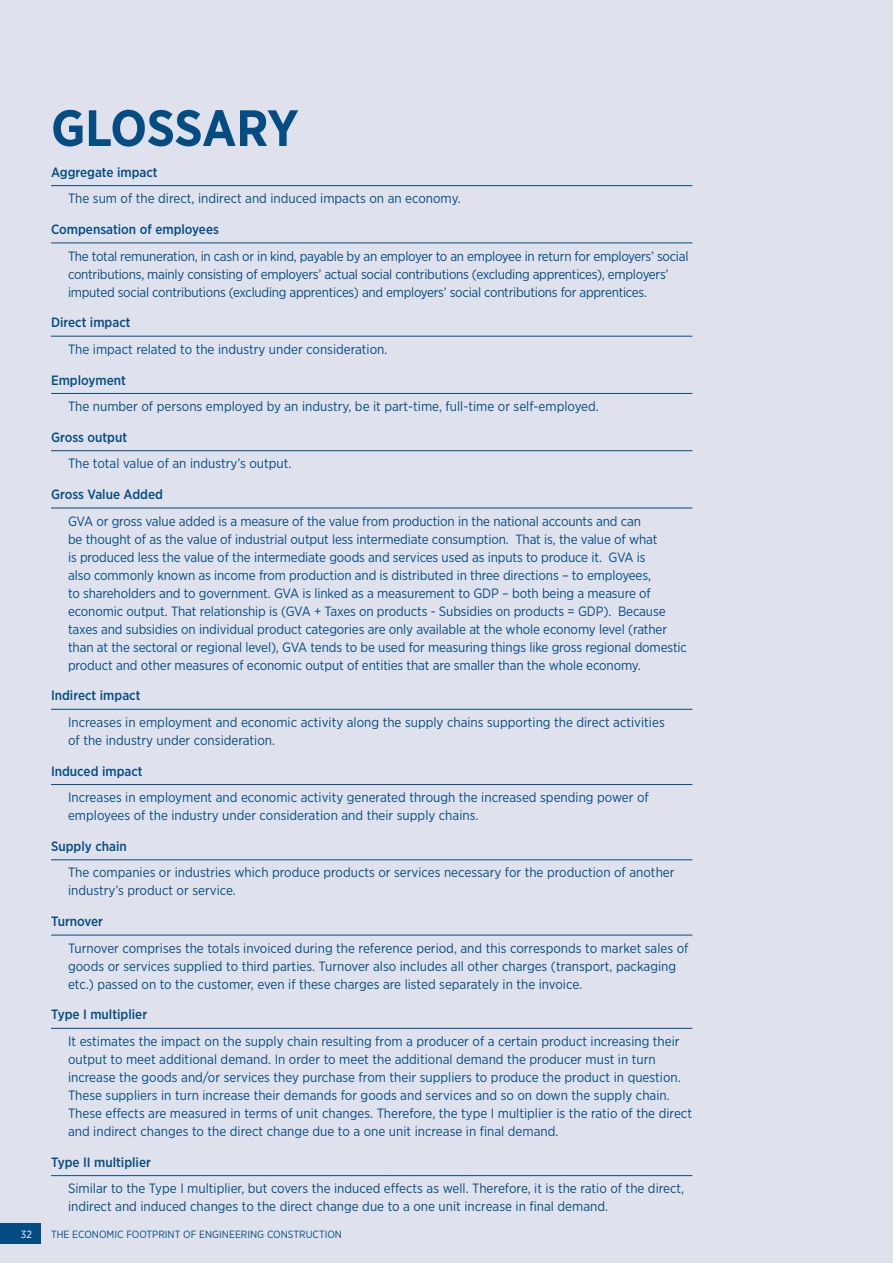
<style>
.page{position:relative;width:893px;height:1263px;background:#dfe2ec}
.page>*{position:absolute;margin:0;border:0;box-sizing:border-box;transform-origin:0 0}
.t1{font:700 51px "Gotham Narrow";letter-spacing:-.005em;color:#054c83}
.t2{font:13.5px/18px "Gotham Narrow";color:#054c83}
.t3{font:13.5px/18px "Gotham Narrow";letter-spacing:-.02em;color:#054c83}
.t4{font:500 13.5px "Gotham Narrow";color:#054c83}
.t5{font:10.5px "Gotham Narrow";color:#054c83}
.t6{font:10.5px "Gotham Narrow";color:#fff}
</style>
<div class="page">
<hr style="left:51px;top:185px;width:641px;height:1px;background:#054c83">
<hr style="left:51px;top:243px;width:641px;height:1px;background:#054c83">
<hr style="left:51px;top:336px;width:641px;height:1px;background:#054c83">
<hr style="left:51px;top:393px;width:641px;height:1px;background:#054c83">
<hr style="left:51px;top:450px;width:641px;height:1px;background:#054c83">
<hr style="left:51px;top:508px;width:641px;height:1px;background:#054c83">
<hr style="left:51px;top:709px;width:641px;height:1px;background:#054c83">
<hr style="left:51px;top:784px;width:641px;height:1px;background:#054c83">
<hr style="left:51px;top:859px;width:641px;height:1px;background:#054c83">
<hr style="left:51px;top:935px;width:641px;height:1px;background:#054c83">
<hr style="left:51px;top:1028px;width:641px;height:1px;background:#054c83">
<hr style="left:51px;top:1175px;width:641px;height:1px;background:#054c83">
<div style="left:0;top:1223px;width:40px;height:21px;background:#054c83"></div>
<h1 class="t1" style="left:51px;top:95px;width:249px">GLOSSARY</h1>
<p class="t4" style="left:51px;top:163px;width:108px">Aggregate impact</p>
<p class="t2" style="left:68px;top:189px;width:394px">The sum of the direct, indirect and induced impacts on an economy.</p>
<p class="t4" style="left:51px;top:221px;width:169px">Compensation of employees</p>
<p class="t3" style="left:68px;top:246px;width:622px">The total remuneration, in cash or in kind, payable by an employer to an employee in return for employers’ social contributions, mainly consisting of employers’ actual social contributions (excluding apprentices), employers’ imputed social contributions (excluding apprentices) and employers’ social contributions for apprentices.</p>
<p class="t4" style="left:51px;top:314px;width:81px">Direct impact</p>
<p class="t2" style="left:68px;top:340px;width:321px">The impact related to the industry under consideration.</p>
<p class="t4" style="left:51px;top:371px;width:76px">Employment</p>
<p class="t2" style="left:68px;top:397px;width:532px">The number of persons employed by an industry, be it part-time, full-time or self-employed.</p>
<p class="t4" style="left:51px;top:428px;width:78px">Gross output</p>
<p class="t2" style="left:68px;top:454px;width:225px">The total value of an industry’s output.</p>
<p class="t4" style="left:51px;top:486px;width:114px">Gross Value Added</p>
<p class="t2" style="left:68px;top:511px;width:620px">GVA or gross value added is a measure of the value from production in the national accounts and can<br>be thought of as the value of industrial output less intermediate consumption. That is, the value of what<br>is produced less the value of the intermediate goods and services used as inputs to produce it. GVA is<br>also commonly known as income from production and is distributed in three directions – to employees,<br>to shareholders and to government. GVA is linked as a measurement to GDP – both being a measure of economic output. That relationship is (GVA + Taxes on products - Subsidies on products = GDP). Because taxes and subsidies on individual product categories are only available at the whole economy level (rather than at the sectoral or regional level), GVA tends to be used for measuring things like gross regional domestic product and other measures of economic output of entities that are smaller than the whole economy.</p>
<p class="t4" style="left:51px;top:687px;width:91px">Indirect impact</p>
<p class="t2" style="left:68px;top:713px;width:598px">Increases in employment and economic activity along the supply chains supporting the direct activities of the industry under consideration.</p>
<p class="t4" style="left:51px;top:762px;width:93px">Induced impact</p>
<p class="t2" style="left:68px;top:788px;width:582px">Increases in employment and economic activity generated through the increased spending power of employees of the industry under consideration and their supply chains.</p>
<p class="t4" style="left:51px;top:837px;width:77px">Supply chain</p>
<p class="t2" style="left:68px;top:863px;width:608px">The companies or industries which produce products or services necessary for the production of another industry’s product or service.</p>
<p class="t4" style="left:51px;top:913px;width:54px">Turnover</p>
<p class="t2" style="left:68px;top:938px;width:622px">Turnover comprises the totals invoiced during the reference period, and this corresponds to market sales of goods or services supplied to third parties. Turnover also includes all other charges (transport, packaging etc.) passed on to the customer, even if these charges are listed separately in the invoice.</p>
<p class="t4" style="left:51px;top:1006px;width:98px">Type I multiplier</p>
<p class="t2" style="left:68px;top:1032px;width:625px">It estimates the impact on the supply chain resulting from a producer of a certain product increasing their output to meet additional demand. In order to meet the additional demand the producer must in turn increase the goods and/or services they purchase from their suppliers to produce the product in question.<br>These suppliers in turn increase their demands for goods and services and so on down the supply chain.<br>These effects are measured in terms of unit changes. Therefore, the type I multiplier is the ratio of the direct and indirect changes to the direct change due to a one unit increase in final demand.</p>
<p class="t4" style="left:51px;top:1153px;width:101px">Type II multiplier</p>
<p class="t2" style="left:68px;top:1179px;width:618px">Similar to the Type I multiplier, but covers the induced effects as well. Therefore, it is the ratio of the direct, indirect and induced changes to the direct change due to a one unit increase in final demand.</p>
<p class="t6" style="left:21px;top:1228px;width:12px">32</p>
<p class="t5" style="left:51px;top:1228px;width:293px">THE ECONOMIC FOOTPRINT OF ENGINEERING CONSTRUCTION</p>
</div>
